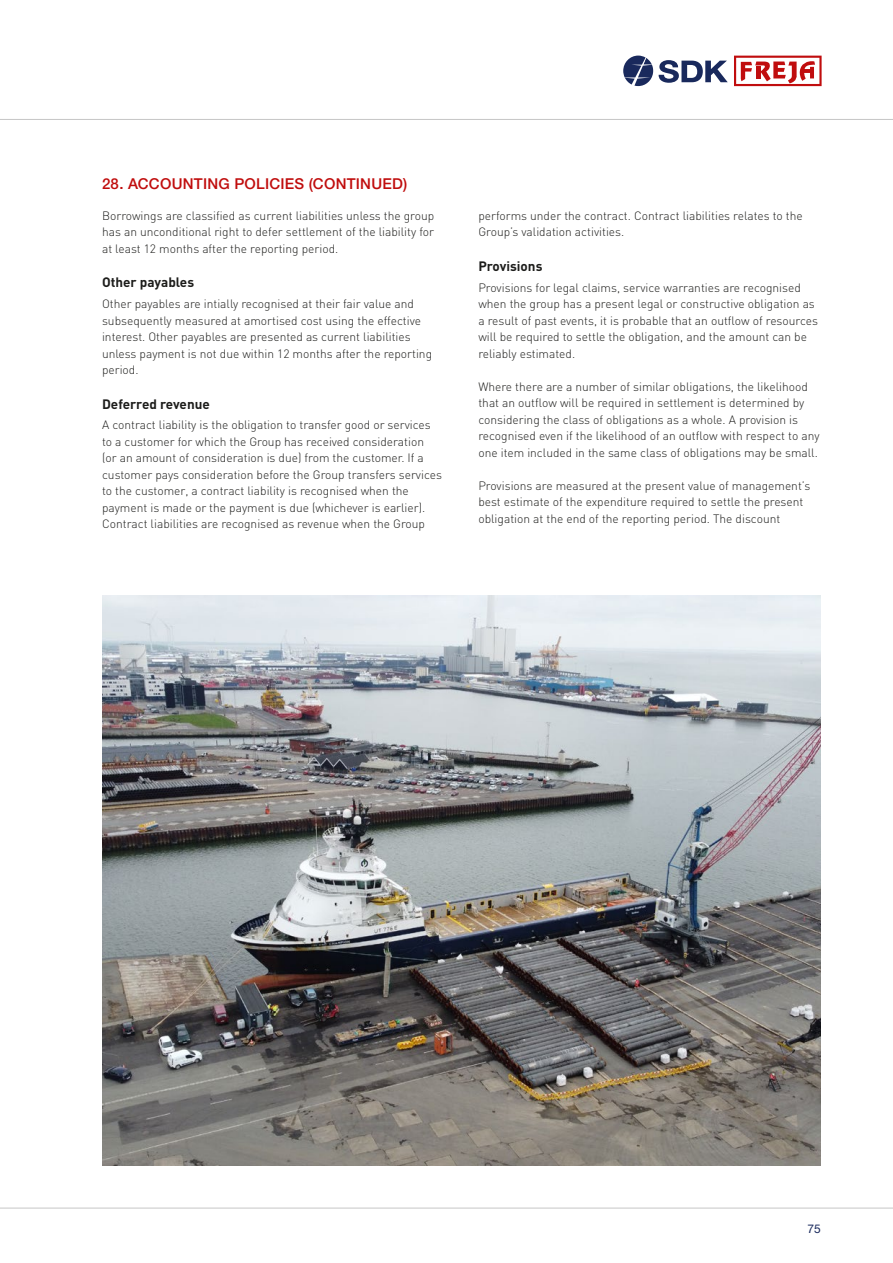
<style>
.page{position:relative;width:893px;height:1263px;background:#fff}
.page>*{position:absolute;margin:0;border:0;box-sizing:border-box;transform-origin:0 0}
.t1{font:500 15px "Helvetica Neue LT Std";letter-spacing:.015em;color:#c00d0d}
.t2{font:700 13.5px "DIN";color:#1d1d1b}
.t3{font:300 12px/16.5px "DIN";color:#1d1d1b}
.t4{font:12px "Helvetica Neue LT Std";color:#19295c}
</style>
<div class="page">
<svg style="left:734px;top:56px;width:88px;height:30px"></svg>
<svg style="left:659px;top:60px;width:69px;height:23px"></svg>
<svg style="left:623px;top:56px;width:30px;height:30px"></svg>
<img style="left:102px;top:595px;width:719px;height:570px">
<hr style="left:0;top:119px;width:893px;height:1px;background:#c6c6c6">
<hr style="left:0;top:1208px;width:893px;height:1px;background:#c6c6c6">
<p class="t1" style="left:102px;top:175px;width:307px">28. ACCOUNTING POLICIES (CONTINUED)</p>
<p class="t3" style="left:102px;top:207px;width:334px;text-align:justify">Borrowings are classified as current liabilities unless the group has an unconditional right to defer settlement of the liability for at least 12 months after the reporting period.</p>
<p class="t2" style="left:102px;top:274px;width:94px">Other payables</p>
<p class="t3" style="left:102px;top:295px;width:332px">Other payables are intially recognised at their fair value and subsequently measured at amortised cost using the effective interest. Other payables are presented as current liabilities unless payment is not due within 12 months after the reporting period.</p>
<p class="t2" style="left:102px;top:395px;width:109px">Deferred revenue</p>
<p class="t3" style="left:102px;top:417px;width:341px">A contract liability is the obligation to transfer good or services to a customer for which the Group has received consideration<br>(or an amount of consideration is due) from the customer. If a customer pays consideration before the Group transfers services to the customer, a contract liability is recognised when the payment is made or the payment is due (whichever is earlier).<br>Contract liabilities are recognised as revenue when the Group</p>
<p class="t3" style="left:478px;top:207px;width:326px">performs under the contract. Contract liabilities relates to the<br>Group’s validation activities.</p>
<p class="t2" style="left:478px;top:257px;width:66px">Provisions</p>
<p class="t3" style="left:478px;top:279px;width:341px">Provisions for legal claims, service warranties are recognised when the group has a present legal or constructive obligation as a result of past events, it is probable that an outflow of resources will be required to settle the obligation, and the amount can be reliably estimated.</p>
<p class="t3" style="left:478px;top:378px;width:343px">Where there are a number of similar obligations, the likelihood that an outflow will be required in settlement is determined by considering the class of obligations as a whole. A provision is recognised even if the likelihood of an outflow with respect to any one item included in the same class of obligations may be small.</p>
<p class="t3" style="left:478px;top:477px;width:333px">Provisions are measured at the present value of management’s best estimate of the expenditure required to settle the present obligation at the end of the reporting period. The discount</p>
<p class="t4" style="left:808px;top:1222px;width:15px">75</p>
</div>
